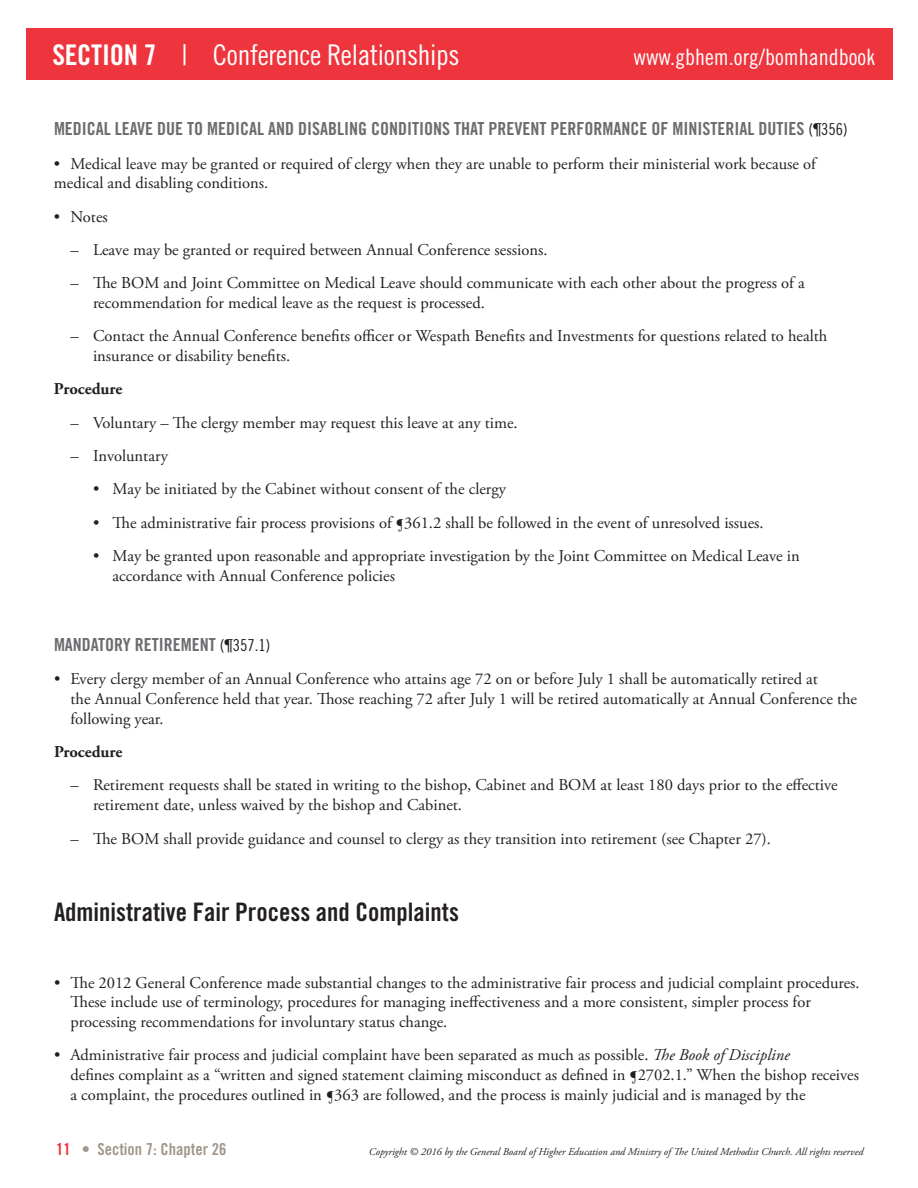
<style>
.page{position:relative;width:918px;height:1188px;background:#fff}
.page>*{position:absolute;margin:0;border:0;box-sizing:border-box;transform-origin:0 0}
.t1{font:28.5px "Trade Gothic Cond Eighteen";letter-spacing:-.01em;color:#fff}
.t2{font:25.5px "Trade Gothic Bold Cond Twenty";color:#231f20}
.t3{font:22.5px "Trade Gothic Cond Eighteen";color:#fff}
.t4{font:18px "Trade Gothic Bold Cond Twenty";color:#6c6d70}
.t5{font:16.5px/19.8px "Adobe Garamond Pro";color:#231f20}
.t6{font:16.5px "Trade Gothic Bold Cond Twenty";color:#a2978b}
.t7{font:700 16.5px "Adobe Garamond Pro";color:#231f20}
.t8{font:italic 10.5px "Adobe Garamond Pro";color:#231f20}
.s1{font-family:"Trade Gothic Bold Cond Twenty"}
.s2{font-family:"Trade Gothic Cond Eighteen";font-size:16.5px;color:#231f20}
.s3{font-style:italic}
.s4{color:#ee343d}
</style>
<div class="page">
<div style="left:26px;top:28px;width:866px;height:52px;background:#ee343d"></div>
<h1 class="t1" style="left:53px;top:38px;width:409px"><span class="s1">SECTION 7</span> | Conference Relationships</h1>
<h3 class="t3" style="left:634px;top:43px;width:243px">www.gbhem.org/bomhandbook</h3>
<p class="t4" style="left:54px;top:118px;width:795px">MEDICAL LEAVE DUE TO MEDICAL AND DISABLING CONDITIONS THAT PREVENT PERFORMANCE OF MINISTERIAL DUTIES <span class="s2">(¶356)</span></p>
<p class="t5" style="left:54px;top:154px;width:763px">• Medical leave may be granted or required of clergy when they are unable to perform their ministerial work because of medical and disabling conditions.</p>
<p class="t5" style="left:54px;top:207px;width:55px">• Notes</p>
<p class="t5" style="left:70px;top:240px;width:479px">– Leave may be granted or required between Annual Conference sessions.</p>
<p class="t5" style="left:93px;top:274px;width:713px;text-indent:-23px">– The BOM and Joint Committee on Medical Leave should communicate with each other about the progress of a recommendation for medical leave as the request is processed.</p>
<p class="t5" style="left:93px;top:327px;width:736px;text-indent:-23px">– Contact the Annual Conference benefits officer or Wespath Benefits and Investments for questions related to health insurance or disability benefits.</p>
<p class="t7" style="left:54px;top:380px;width:70px">Procedure</p>
<p class="t5" style="left:70px;top:413px;width:449px">– Voluntary – The clergy member may request this leave at any time.</p>
<p class="t5" style="left:70px;top:446px;width:99px">– Involuntary</p>
<p class="t5" style="left:93px;top:480px;width:415px">• May be initiated by the Cabinet without consent of the clergy</p>
<p class="t5" style="left:93px;top:513px;width:672px">• The administrative fair process provisions of ¶361.2 shall be followed in the event of unresolved issues.</p>
<p class="t5" style="left:113px;top:546px;width:689px;text-indent:-20px">• May be granted upon reasonable and appropriate investigation by the Joint Committee on Medical Leave in accordance with Annual Conference policies</p>
<p class="t4" style="left:54px;top:634px;width:218px">MANDATORY RETIREMENT <span class="s2">(¶357.1)</span></p>
<p class="t5" style="left:71px;top:670px;width:788px;text-indent:-16px">• Every clergy member of an Annual Conference who attains age 72 on or before July 1 shall be automatically retired at<br>the Annual Conference held that year. Those reaching 72 after July 1 will be retired automatically at Annual Conference the following year.</p>
<p class="t7" style="left:54px;top:742px;width:70px">Procedure</p>
<p class="t5" style="left:93px;top:776px;width:746px;text-indent:-23px">– Retirement requests shall be stated in writing to the bishop, Cabinet and BOM at least 180 days prior to the effective retirement date, unless waived by the bishop and Cabinet.</p>
<p class="t5" style="left:71px;top:829px;width:702px">– The BOM shall provide guidance and counsel to clergy as they transition into retirement (see Chapter 27).</p>
<h2 class="t2" style="left:54px;top:896px;width:406px">Administrative Fair Process and Complaints</h2>
<p class="t5" style="left:70px;top:973px;width:791px;text-indent:-16px">• The 2012 General Conference made substantial changes to the administrative fair process and judicial complaint procedures.<br>These include use of terminology, procedures for managing ineffectiveness and a more consistent, simpler process for processing recommendations for involuntary status change.</p>
<p class="t5" style="left:70px;top:1046px;width:790px;text-indent:-16px">• Administrative fair process and judicial complaint have been separated as much as possible. <span class="s3">The Book of Discipline<br></span>defines complaint as a “written and signed statement claiming misconduct as defined in ¶2702.1.” When the bishop receives a complaint, the procedures outlined in ¶363 are followed, and the process is mainly judicial and is managed by the</p>
<p class="t6" style="left:56px;top:1139px;width:172px"><span class="s4">11</span> • Section 7: Chapter 26</p>
<p class="t8" style="left:369px;top:1145px;width:496px">Copyright © 2016 by the General Board of Higher Education and Ministry of The United Methodist Church. All rights reserved</p>
</div>
